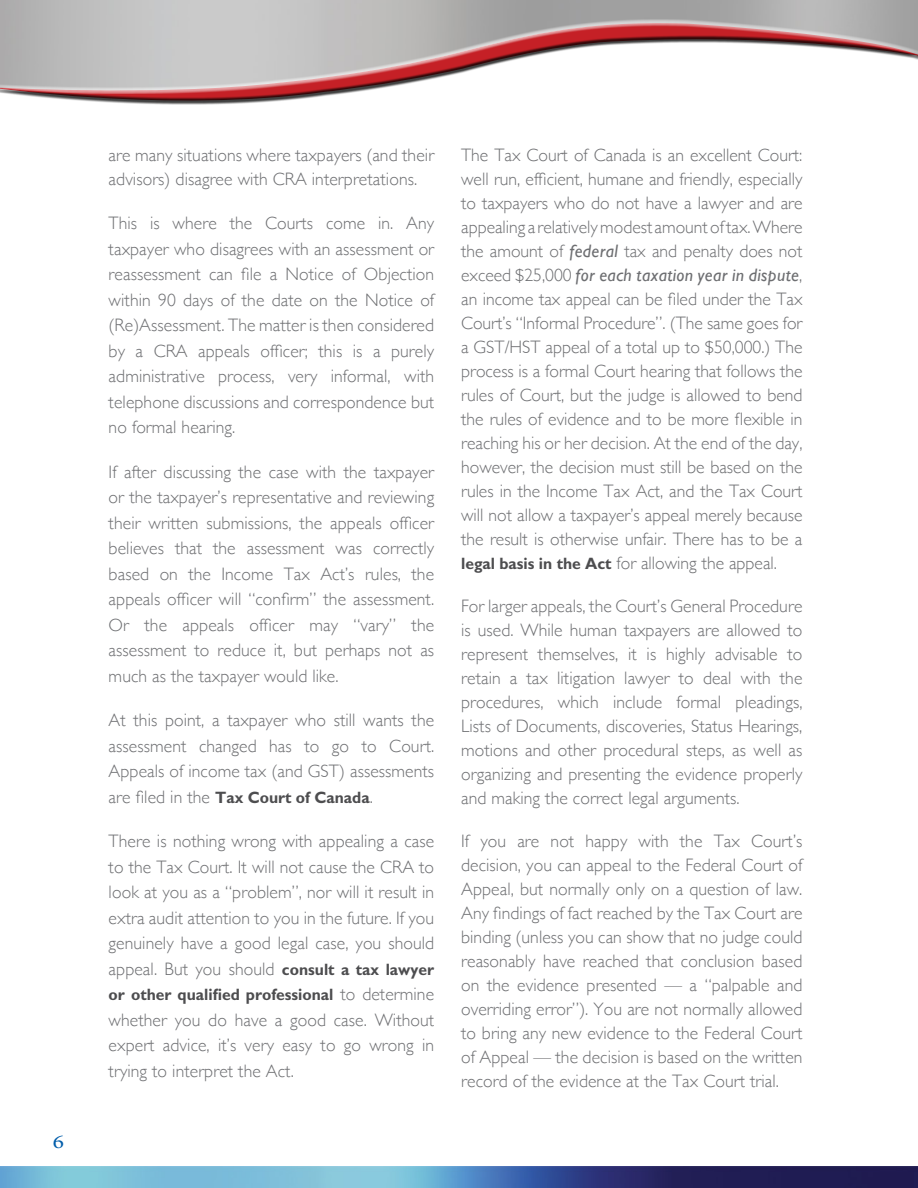
<style>
.page{position:relative;width:918px;height:1188px;background:#fff}
.page>*{position:absolute;margin:0;border:0;box-sizing:border-box;transform-origin:0 0}
.t1{font:19.5px "Minion Pro";color:#005daa;scale:1.2 1}
.t2{font:300 18px/24px "Gill Sans";letter-spacing:.005em;color:#6d6e71;text-align:justify}
.t3{font:700 16.5px "Gill Sans Std";color:#4d4d4f;scale:.95 1}
.s1{font-family:"Gill Sans";font-weight:300;font-size:18px;color:#6d6e71}
.s2{font-family:"Gill Sans Std";font-weight:700;font-size:16.5px;color:#4d4d4f}
.s3{font-weight:400;font-style:italic}
</style>
<div class="page">
<img style="left:0;top:1166px;width:918px;height:22px">
<div style="left:0;top:20px;width:918px;height:74px;background:#fff;opacity:.75"></div>
<div style="left:0;top:35px;width:918px;height:69px;background:#000;opacity:.75"></div>
<hr style="left:914px;top:20px;width:4px;height:74px;background:#9f9f9f">
<div style="left:913px;top:35px;width:5px;height:69px;background:#000;opacity:.75"></div>
<p class="t1" style="left:53px;top:1129px;width:11px">6</p>
<p class="t2" style="left:109px;top:142px;width:327px">are many situations where taxpayers (and their advisors) disagree with CRA interpretations.</p>
<p class="t2" style="left:109px;top:210px;width:327px;line-height:25.5px">This is where the Courts come in. Any taxpayer who disagrees with an assessment or reassessment can file a Notice of Objection within 90 days of the date on the Notice of (Re)Assessment. The matter is then considered by a CRA appeals officer; this is a purely administrative process, very informal, with telephone discussions and correspondence but no formal hearing.</p>
<p class="t2" style="left:109px;top:458px;width:327px;line-height:25.5px">If after discussing the case with the taxpayer or the taxpayer’s representative and reviewing their written submissions, the appeals officer believes that the assessment was correctly based on the Income Tax Act’s rules, the appeals officer will “confirm” the assessment.<br>Or the appeals officer may “vary” the assessment to reduce it, but perhaps not as much as the taxpayer would like.</p>
<p class="t2" style="left:109px;top:707px;width:327px;line-height:25.5px">At this point, a taxpayer who still wants the assessment changed has to go to Court.<br>Appeals of income tax (and GST) assessments</p>
<p class="t3" style="left:109px;top:787px;width:280px"><span class="s1">are filed in the</span> Tax Court of Canada<span class="s1">.</span></p>
<p class="t2" style="left:109px;top:828px;width:327px;line-height:25.5px">There is nothing wrong with appealing a case to the Tax Court. It will not cause the CRA to look at you as a “problem”, nor will it result in extra audit attention to you in the future. If you genuinely have a good legal case, you should appeal. But you should <span class="s2">consult a tax lawyer</span></p>
<p class="t3" style="left:109px;top:985px;width:344px">or other qualified professional <span class="s1">to determine</span></p>
<p class="t2" style="left:109px;top:1006px;width:327px;line-height:25.5px">whether you do have a good case. Without expert advice, it’s very easy to go wrong in trying to interpret the Act.</p>
<p class="t2" style="left:461px;top:142px;width:343px">The Tax Court of Canada is an excellent Court: well run, efficient, humane and friendly, especially to taxpayers who do not have a lawyer and are appealing a relatively modest amount of tax. Where the amount of <span class="s3">federal</span> tax and penalty does not exceed $25,000 <span class="s3">for each taxation year in dispute</span>, an income tax appeal can be filed under the Tax Court’s “Informal Procedure”. (The same goes for a GST/HST appeal of a total up to $50,000.) The process is a formal Court hearing that follows the rules of Court, but the judge is allowed to bend the rules of evidence and to be more flexible in reaching his or her decision. At the end of the day, however, the decision must still be based on the rules in the Income Tax Act, and the Tax Court will not allow a taxpayer’s appeal merely because the result is otherwise unfair. There has to be a <span class="s2">legal basis in the Act</span> for allowing the appeal.</p>
<p class="t2" style="left:461px;top:593px;width:343px">For larger appeals, the Court’s General Procedure is used. While human taxpayers are allowed to represent themselves, it is highly advisable to retain a tax litigation lawyer to deal with the procedures, which include formal pleadings, Lists of Documents, discoveries, Status Hearings, motions and other procedural steps, as well as organizing and presenting the evidence properly and making the correct legal arguments.</p>
<p class="t2" style="left:461px;top:828px;width:343px">If you are not happy with the Tax Court’s decision, you can appeal to the Federal Court of Appeal, but normally only on a question of law.<br>Any findings of fact reached by the Tax Court are binding (unless you can show that no judge could reasonably have reached that conclusion based on the evidence presented — a “palpable and overriding error”). You are not normally allowed to bring any new evidence to the Federal Court of Appeal — the decision is based on the written record of the evidence at the Tax Court trial.</p>
</div>
